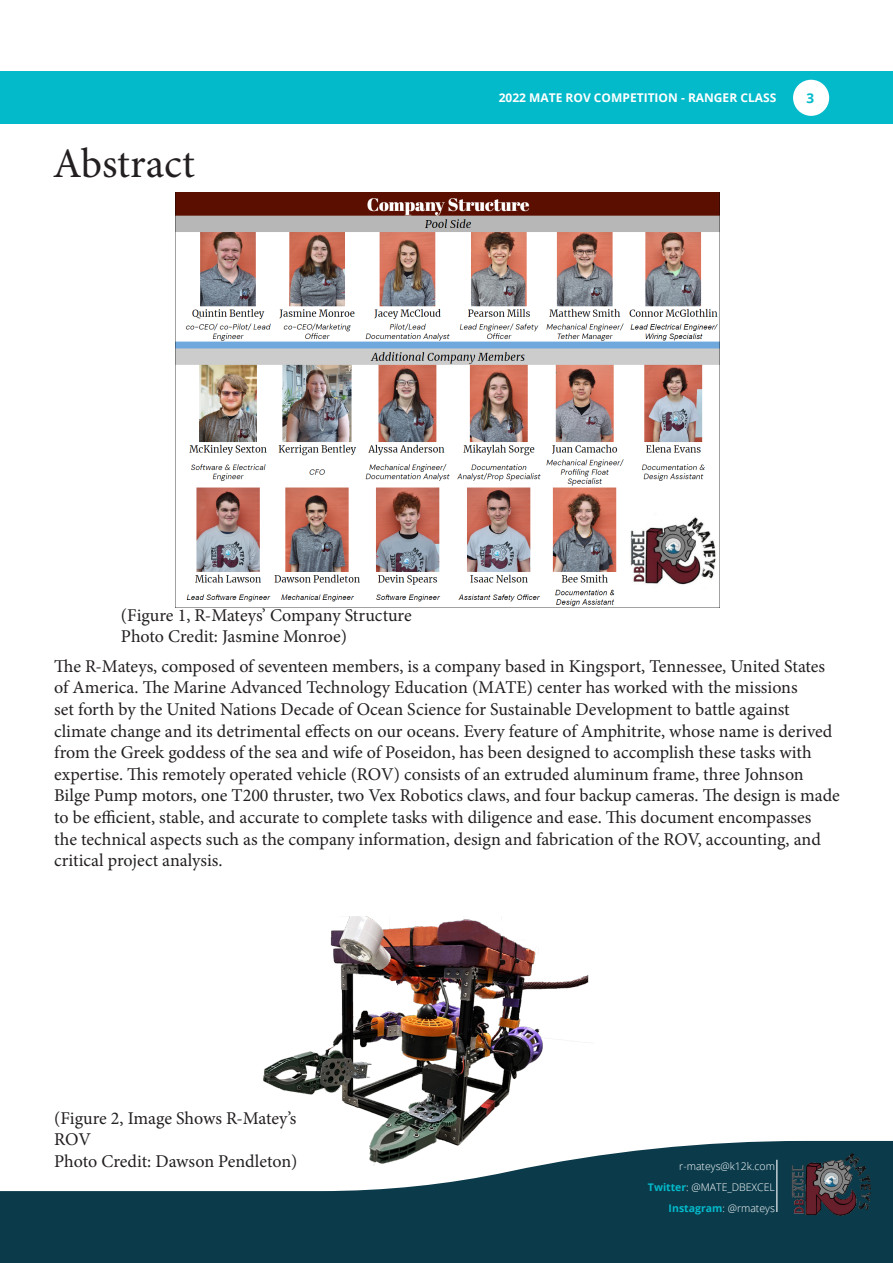
<style>
.page{position:relative;width:893px;height:1263px;background:#fff}
.page>*{position:absolute;margin:0;border:0;box-sizing:border-box;transform-origin:0 0}
.Section_Header{font:42px "Minion Pro";color:#231f20}
.t1{font:18px/21.6px "Minion Pro";color:#231f20}
.t2{font:700 13.5px "Open Sans";color:#03bacb}
.t3{font:700 12px "Open Sans";color:#fff}
.t4{font:300 10.5px/21px "Open Sans";color:#fff;text-align:right}
.s1{font-weight:700;color:#03bacb}
</style>
<div class="page">
<svg style="left:0;top:1141px;width:893px;height:122px;fill:#0b3b4b"></svg>
<div style="left:0;top:71px;width:893px;height:52px;background:#03bacb"></div>
<img style="left:776px;top:1141px;width:108px;height:98px">
<div style="left:793px;top:80px;width:36px;height:36px;background:#fff;border-radius:50%"></div>
<img style="left:241px;top:917px;width:371px;height:248px">
<img style="left:175px;top:192px;width:544px;height:416px">
<p class="Section_Header" style="left:53px;top:135px;width:144px">Abstract</p>
<p class="t3" style="left:499px;top:90px;width:279px">2022 MATE ROV COMPETITION - RANGER CLASS</p>
<p class="t2" style="left:806px;top:89px;width:9px">3</p>
<p class="t1" style="left:121px;top:604px;width:292px">(Figure 1, R-Mateys’ Company Structure</p>
<p class="t1" style="left:121px;top:626px;width:228px">Photo Credit: Jasmine Monroe)</p>
<p class="t1" style="left:54px;top:655px;width:787px">The R-Mateys, composed of seventeen members, is a company based in Kingsport, Tennessee, United States of America. The Marine Advanced Technology Education (MATE) center has worked with the missions<br>set forth by the United Nations Decade of Ocean Science for Sustainable Development to battle against climate change and its detrimental effects on our oceans. Every feature of Amphitrite, whose name is derived from the Greek goddess of the sea and wife of Poseidon, has been designed to accomplish these tasks with expertise. This remotely operated vehicle (ROV) consists of an extruded aluminum frame, three Johnson Bilge Pump motors, one T200 thruster, two Vex Robotics claws, and four backup cameras. The design is made to be efficient, stable, and accurate to complete tasks with diligence and ease. This document encompasses<br>the technical aspects such as the company information, design and fabrication of the ROV, accounting, and critical project analysis.</p>
<p class="t1" style="left:54px;top:1107px;width:244px">(Figure 2, Image Shows R-Matey’s<br>ROV</p>
<p class="t1" style="left:54px;top:1150px;width:245px">Photo Credit: Dawson Pendleton)</p>
<p class="t4" style="left:648px;top:1155px;width:129px">r-mateys@k12k.com<br><span class="s1">Twitter</span>: @MATE_DBEXCEL<br><span class="s1">Instagram</span>: @rmateys</p>
</div>
